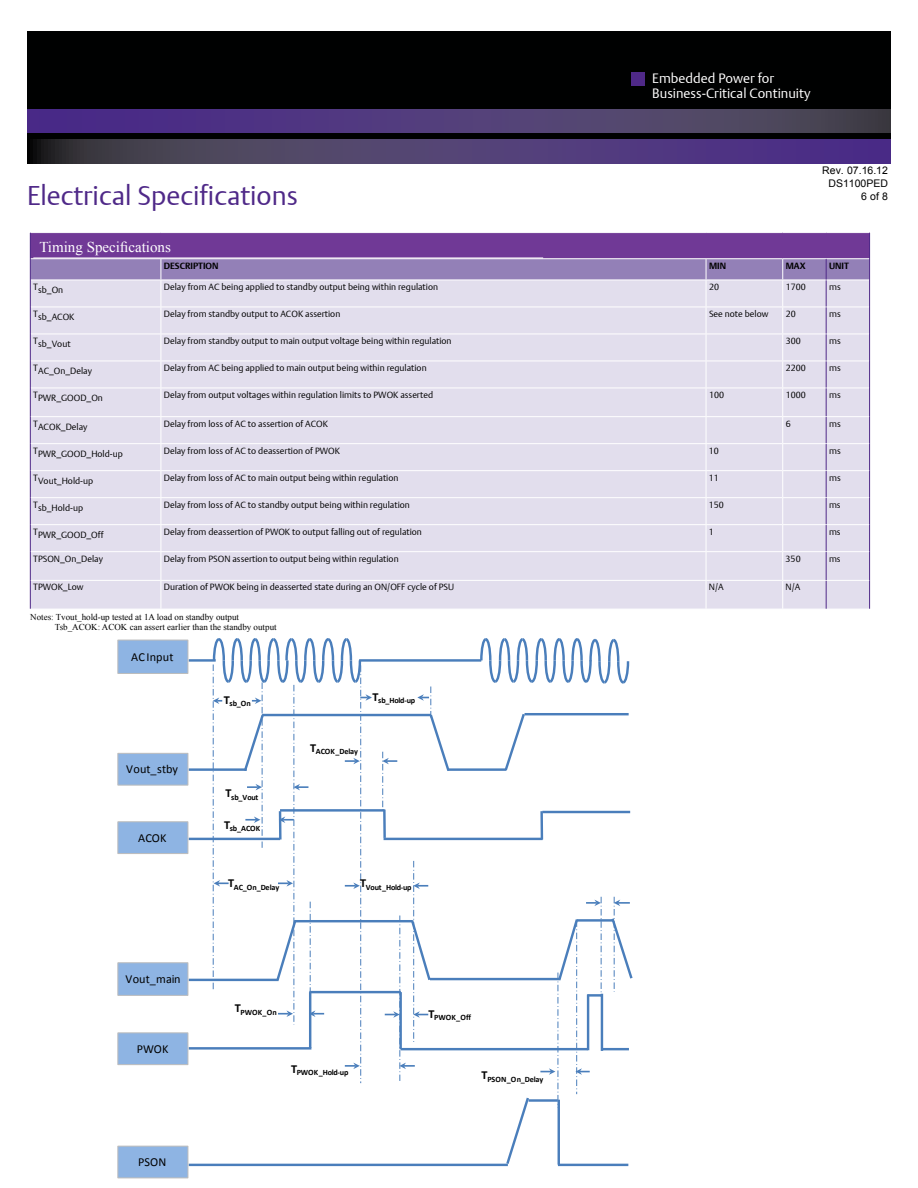
<style>
.page{position:relative;width:918px;height:1188px;background:#fff}
.page>*{position:absolute;margin:0;border:0;box-sizing:border-box;transform-origin:0 0}
.t1{font:27px "DTL Argo T Light";color:#4f2988}
.t2{font:15px "Times New Roman";color:#fff}
.t3{font:13.5px/15px "DTL Argo T Light";color:#fff}
.t4{font:12.15px "Calibri";letter-spacing:.01em;color:#000}
.t5{font:10.5px/12.6px "Arial";color:#000;text-align:right}
.t6{font:9px "DTL Argo T Light";color:#000}
.t7{font:9px/10.8px "Times New Roman";color:#000}
.t8{font:700 9px "DTL Argo T";color:#000}
.t9{font:700 8.1px "Calibri";letter-spacing:-.005em;color:#000}
.t10{font:700 8.1px "Calibri";letter-spacing:-.03em;color:#000}
.t11{font:700 8.1px "Calibri";letter-spacing:-.035em;color:#000}
</style>
<div class="page">
<div style="left:27px;top:31px;width:863px;height:133px;background:#000101"></div>
<div style="left:631px;top:72px;width:14px;height:13px;background:#4f2988"></div>
<svg style="left:33px;top:140px;width:857px;height:23px;background:#4c3b6d"></svg>
<svg style="left:27px;top:109px;width:863px;height:24px;background:#4e3b74"></svg>
<svg style="left:30px;top:233px;width:840px;height:376px;background:#dbd4e7"></svg>
<div style="left:33px;top:236px;width:510px;height:22px;background:#703996"></div>
<hr style="left:33px;top:258px;width:510px;height:1px;background:#fff">
<div style="left:117px;top:1146px;width:71px;height:32px;background:#8eb4e3;border:1px solid #bcbcbc"></div>
<div style="left:117px;top:962px;width:71px;height:34px;background:#8eb4e3;border:1px solid #bcbcbc"></div>
<div style="left:117px;top:1032px;width:71px;height:33px;background:#8eb4e3;border:1px solid #bcbcbc"></div>
<div style="left:117px;top:821px;width:71px;height:33px;background:#8eb4e3;border:1px solid #bcbcbc"></div>
<div style="left:117px;top:753px;width:71px;height:33px;background:#8eb4e3;border:1px solid #bcbcbc"></div>
<div style="left:117px;top:640px;width:71px;height:34px;background:#8eb4e3;border:1px solid #bcbcbc"></div>
<hr style="left:189px;top:768px;width:58px;height:3px;background:#4a7ebb">
<hr style="left:262px;top:714px;width:169px;height:2px;background:#4a7ebb">
<hr style="left:448px;top:768px;width:58px;height:3px;background:#4a7ebb">
<svg style="left:503px;top:713px;width:24px;height:58px"></svg>
<hr style="left:525px;top:713px;width:104px;height:2px;background:#4a7ebb">
<hr style="left:189px;top:838px;width:91px;height:2px;background:#4a7ebb">
<hr style="left:280px;top:809px;width:105px;height:3px;background:#4a7ebb">
<hr style="left:384px;top:838px;width:159px;height:2px;background:#4a7ebb">
<hr style="left:189px;top:979px;width:90px;height:2px;background:#4a7ebb">
<hr style="left:295px;top:920px;width:117px;height:2px;background:#4a7ebb">
<hr style="left:430px;top:978px;width:131px;height:2px;background:#4a7ebb">
<hr style="left:577px;top:919px;width:37px;height:3px;background:#4a7ebb">
<hr style="left:309px;top:991px;width:92px;height:2px;background:#4a7ebb">
<hr style="left:189px;top:1047px;width:122px;height:3px;background:#4a7ebb">
<hr style="left:401px;top:1048px;width:187px;height:2px;background:#4a7ebb">
<hr style="left:189px;top:659px;width:27px;height:3px;background:#4a7ebb">
<hr style="left:359px;top:659px;width:122px;height:3px;background:#4a7ebb">
<svg style="left:479px;top:638px;width:151px;height:46px"></svg>
<hr style="left:601px;top:994px;width:2px;height:57px;background:#4a7ebb">
<hr style="left:601px;top:1048px;width:28px;height:2px;background:#4a7ebb">
<hr style="left:529px;top:1099px;width:29px;height:3px;background:#4a7ebb">
<hr style="left:189px;top:1164px;width:319px;height:2px;background:#4a7ebb">
<svg style="left:504px;top:1097px;width:27px;height:70px"></svg>
<hr style="left:558px;top:1100px;width:2px;height:65px;background:#4a7ebb">
<hr style="left:558px;top:1164px;width:70px;height:2px;background:#4a7ebb">
<svg style="left:382px;top:752px;width:15px;height:58px"></svg>
<svg style="left:385px;top:861px;width:48px;height:220px"></svg>
<svg style="left:417px;top:687px;width:35px;height:84px"></svg>
<svg style="left:540px;top:897px;width:62px;height:211px"></svg>
<svg style="left:609px;top:897px;width:24px;height:95px"></svg>
<hr style="left:383px;top:810px;width:3px;height:28px;background:#4a7ebb">
<svg style="left:212px;top:638px;width:160px;height:445px"></svg>
<hr style="left:542px;top:811px;width:88px;height:2px;background:#4a7ebb">
<hr style="left:540px;top:811px;width:3px;height:29px;background:#4a7ebb">
<h3 class="t3" style="left:652px;top:71px;width:160px">Embedded Power for<br>Business-Critical Continuity</h3>
<p class="t5" style="left:822px;top:165px;width:67px">Rev. 07.16.12<br>DS1100PED<br>6 of 8</p>
<h1 class="t1" style="left:27px;top:180px;width:272px">Electrical Specifications</h1>
<h2 class="t2" style="left:39px;top:237px;width:133px">Timing Specifications</h2>
<p class="t8" style="left:164px;top:260px;width:56px">DESCRIPTION</p>
<p class="t8" style="left:709px;top:260px;width:19px">MIN</p>
<p class="t8" style="left:786px;top:260px;width:21px">MAX</p>
<p class="t8" style="left:829px;top:260px;width:21px">UNIT</p>
<p class="t6" style="left:33px;top:284px;width:31px">Tsb_On</p>
<p class="t6" style="left:164px;top:281px;width:276px">Delay from AC being applied to standby output being within regulation</p>
<p class="t6" style="left:709px;top:281px;width:12px">20</p>
<p class="t6" style="left:786px;top:281px;width:22px">1700</p>
<p class="t6" style="left:829px;top:281px;width:13px">ms</p>
<p class="t6" style="left:33px;top:311px;width:43px">Tsb_ACOK</p>
<p class="t6" style="left:164px;top:308px;width:178px">Delay from standby output to ACOK assertion</p>
<p class="t6" style="left:709px;top:308px;width:61px">See note below</p>
<p class="t6" style="left:786px;top:308px;width:12px">20</p>
<p class="t6" style="left:829px;top:308px;width:13px">ms</p>
<p class="t6" style="left:33px;top:338px;width:39px">Tsb_Vout</p>
<p class="t6" style="left:164px;top:335px;width:289px">Delay from standby output to main output voltage being within regulation</p>
<p class="t6" style="left:786px;top:335px;width:17px">300</p>
<p class="t6" style="left:829px;top:335px;width:13px">ms</p>
<p class="t6" style="left:33px;top:365px;width:60px">TAC_On_Delay</p>
<p class="t6" style="left:164px;top:362px;width:264px">Delay from AC being applied to main output being within regulation</p>
<p class="t6" style="left:786px;top:362px;width:22px">2200</p>
<p class="t6" style="left:829px;top:362px;width:13px">ms</p>
<p class="t6" style="left:33px;top:392px;width:71px">TPWR_GOOD_On</p>
<p class="t6" style="left:164px;top:389px;width:271px">Delay from output voltages within regulation limits to PWOK asserted</p>
<p class="t6" style="left:709px;top:389px;width:17px">100</p>
<p class="t6" style="left:786px;top:389px;width:22px">1000</p>
<p class="t6" style="left:829px;top:389px;width:13px">ms</p>
<p class="t6" style="left:33px;top:421px;width:56px">TACOK_Delay</p>
<p class="t6" style="left:164px;top:418px;width:166px">Delay from loss of AC to assertion of ACOK</p>
<p class="t6" style="left:786px;top:418px;width:7px">6</p>
<p class="t6" style="left:829px;top:418px;width:13px">ms</p>
<p class="t6" style="left:33px;top:448px;width:91px">TPWR_GOOD_Hold-up</p>
<p class="t6" style="left:164px;top:445px;width:178px">Delay from loss of AC to deassertion of PWOK</p>
<p class="t6" style="left:709px;top:445px;width:12px">10</p>
<p class="t6" style="left:829px;top:445px;width:13px">ms</p>
<p class="t6" style="left:33px;top:475px;width:61px">TVout_Hold-up</p>
<p class="t6" style="left:164px;top:472px;width:236px">Delay from loss of AC to main output being within regulation</p>
<p class="t6" style="left:709px;top:472px;width:12px">11</p>
<p class="t6" style="left:829px;top:472px;width:13px">ms</p>
<p class="t6" style="left:33px;top:502px;width:51px">Tsb_Hold-up</p>
<p class="t6" style="left:164px;top:499px;width:248px">Delay from loss of AC to standby output being within regulation</p>
<p class="t6" style="left:709px;top:499px;width:17px">150</p>
<p class="t6" style="left:829px;top:499px;width:13px">ms</p>
<p class="t6" style="left:33px;top:529px;width:72px">TPWR_GOOD_Off</p>
<p class="t6" style="left:164px;top:526px;width:260px">Delay from deassertion of PWOK to output falling out of regulation</p>
<p class="t6" style="left:709px;top:526px;width:7px">1</p>
<p class="t6" style="left:829px;top:526px;width:13px">ms</p>
<p class="t6" style="left:33px;top:553px;width:71px">TPSON_On_Delay</p>
<p class="t6" style="left:164px;top:553px;width:236px">Delay from PSON assertion to output being within regulation</p>
<p class="t6" style="left:786px;top:553px;width:17px">350</p>
<p class="t6" style="left:829px;top:553px;width:13px">ms</p>
<p class="t6" style="left:33px;top:582px;width:52px">TPWOK_Low</p>
<p class="t6" style="left:164px;top:582px;width:292px">Duration of PWOK being in deasserted state during an ON/OFF cycle of PSU</p>
<p class="t6" style="left:709px;top:582px;width:16px">N/A</p>
<p class="t6" style="left:786px;top:582px;width:16px">N/A</p>
<p class="t7" style="left:55px;top:611px;width:223px;text-indent:-25px">Notes: Tvout_hold-up tested at 1A load on standby output<br>Tsb_ACOK: ACOK can assert earlier than the standby output</p>
<h3 class="t4" style="left:131px;top:649px;width:44px">AC Input</h3>
<h3 class="t4" style="left:126px;top:761px;width:53px">Vout_stby</h3>
<h3 class="t4" style="left:138px;top:830px;width:30px">ACOK</h3>
<h3 class="t4" style="left:125px;top:971px;width:57px">Vout_main</h3>
<h3 class="t4" style="left:137px;top:1041px;width:33px">PWOK</h3>
<h3 class="t4" style="left:138px;top:1154px;width:30px">PSON</h3>
<p class="t9" style="left:224px;top:698px;width:29px"><sup>T</sup>sb_On</p>
<p class="t9" style="left:225px;top:792px;width:34px"><sup>T</sup>sb_Vout</p>
<p class="t9" style="left:224px;top:823px;width:38px"><sup>T</sup>sb_ACOK</p>
<p class="t9" style="left:228px;top:882px;width:53px"><sup>T</sup>AC_On_Delay</p>
<p class="t9" style="left:373px;top:696px;width:44px"><sup>T</sup>sb_Hold-up</p>
<p class="t9" style="left:310px;top:747px;width:49px"><sup>T</sup>ACOK_Delay</p>
<p class="t11" style="left:360px;top:882px;width:53px"><sup>T</sup>Vout_Hold-up</p>
<p class="t9" style="left:235px;top:1007px;width:43px"><sup>T</sup>PWOK_On</p>
<p class="t10" style="left:291px;top:1067px;width:59px"><sup>T</sup>PWOK_Hold-up</p>
<p class="t9" style="left:429px;top:1013px;width:44px"><sup>T</sup>PWOK_Off</p>
<p class="t9" style="left:482px;top:1074px;width:63px"><sup>T</sup>PSON_On_Delay</p>
</div>
